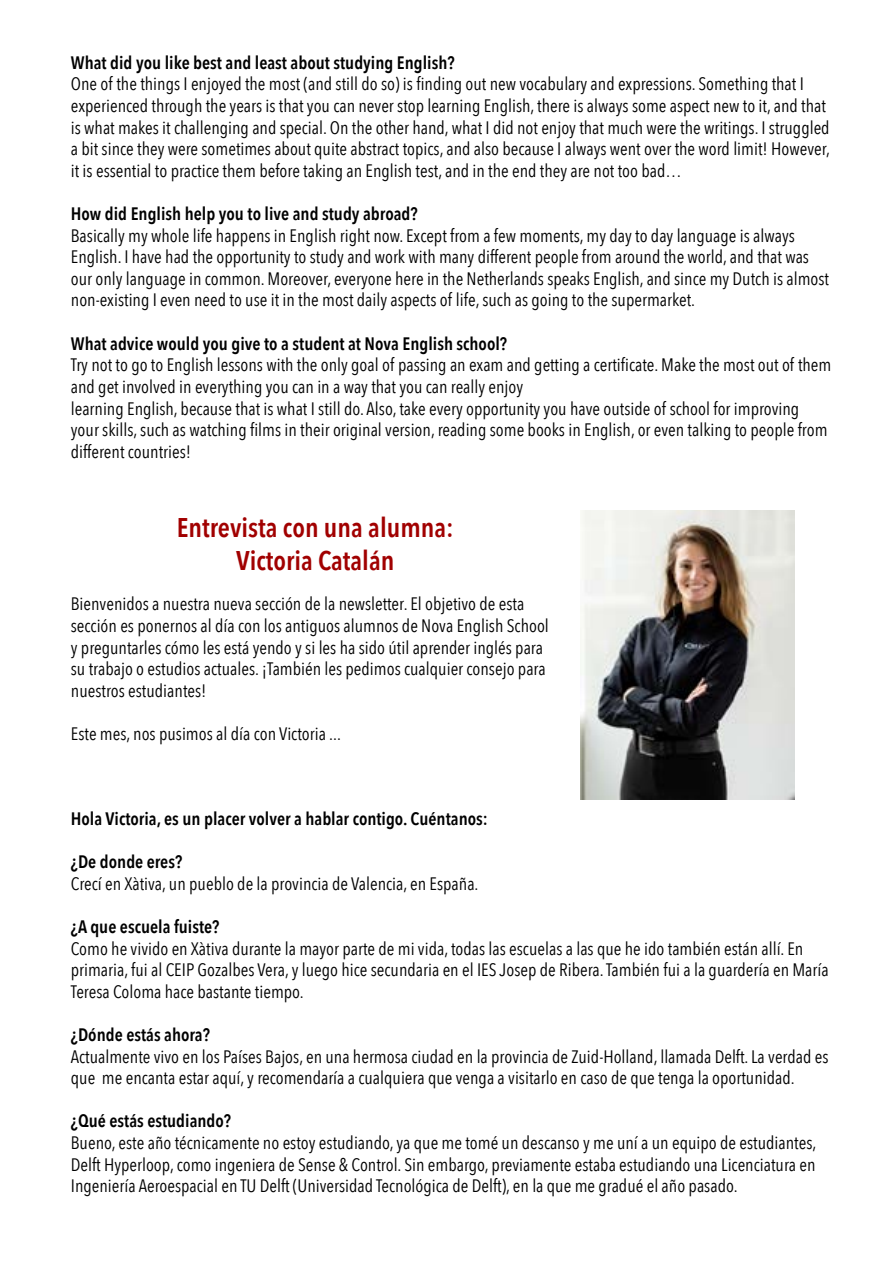
<style>
.page{position:relative;width:893px;height:1263px;background:#fff}
.page>*{position:absolute;margin:0;border:0;box-sizing:border-box;transform-origin:0 0}
.t1{font:600 27px/32.4px "Avenir Next Condensed";color:#a10000;text-align:center}
.t2{font:18px/21.6px "Avenir Next Condensed";color:#000}
.t3{font:600 18px "Avenir Next Condensed";color:#000}
</style>
<div class="page">
<img style="left:581px;top:510px;width:214px;height:290px">
<p class="t3" style="left:71px;top:47px;width:385px">What did you like best and least about studying English?</p>
<p class="t2" style="left:71px;top:73px;width:761px">One of the things I enjoyed the most (and still do so) is finding out new vocabulary and expressions. Something that I experienced through the years is that you can never stop learning English, there is always some aspect new to it, and that is what makes it challenging and special. On the other hand, what I did not enjoy that much were the writings. I struggled a bit since they were sometimes about quite abstract topics, and also because I always went over the word limit! However, it is essential to practice them before taking an English test, and in the end they are not too bad…</p>
<p class="t3" style="left:71px;top:198px;width:348px">How did English help you to live and study abroad?</p>
<p class="t2" style="left:71px;top:224px;width:760px">Basically my whole life happens in English right now. Except from a few moments, my day to day language is always English. I have had the opportunity to study and work with many different people from around the world, and that was our only language in common. Moreover, everyone here in the Netherlands speaks English, and since my Dutch is almost non-existing I even need to use it in the most daily aspects of life, such as going to the supermarket.</p>
<p class="t3" style="left:71px;top:328px;width:438px">What advice would you give to a student at Nova English school?</p>
<p class="t2" style="left:71px;top:353px;width:762px">Try not to go to English lessons with the only goal of passing an exam and getting a certificate. Make the most out of them and get involved in everything you can in a way that you can really enjoy<br>learning English, because that is what I still do. Also, take every opportunity you have outside of school for improving your skills, such as watching films in their original version, reading some books in English, or even talking to people from different countries!</p>
<h1 class="t1" style="left:177px;top:511px;width:278px">Entrevista con una alumna:<br>Victoria Catalán</h1>
<p class="t2" style="left:71px;top:592px;width:479px">Bienvenidos a nuestra nueva sección de la newsletter. El objetivo de esta sección es ponernos al día con los antiguos alumnos de Nova English School y preguntarles cómo les está yendo y si les ha sido útil aprender inglés para su trabajo o estudios actuales. ¡También les pedimos cualquier consejo para nuestros estudiantes!</p>
<p class="t2" style="left:71px;top:722px;width:272px">Este mes, nos pusimos al día con Victoria ...</p>
<p class="t3" style="left:71px;top:803px;width:419px">Hola Victoria, es un placer volver a hablar contigo. Cuéntanos:</p>
<p class="t3" style="left:71px;top:846px;width:113px">¿De donde eres?</p>
<p class="t2" style="left:71px;top:872px;width:409px">Crecí en Xàtiva, un pueblo de la provincia de Valencia, en España.</p>
<p class="t3" style="left:71px;top:911px;width:150px">¿A que escuela fuiste?</p>
<p class="t2" style="left:71px;top:937px;width:759px">Como he vivido en Xàtiva durante la mayor parte de mi vida, todas las escuelas a las que he ido también están allí. En primaria, fui al CEIP Gozalbes Vera, y luego hice secundaria en el IES Josep de Ribera. También fui a la guardería en María<br>Teresa Coloma hace bastante tiempo.</p>
<p class="t3" style="left:71px;top:1019px;width:141px">¿Dónde estás ahora?</p>
<p class="t2" style="left:71px;top:1045px;width:759px">Actualmente vivo en los Países Bajos, en una hermosa ciudad en la provincia de Zuid-Holland, llamada Delft. La verdad es que me encanta estar aquí, y recomendaría a cualquiera que venga a visitarlo en caso de que tenga la oportunidad.</p>
<p class="t3" style="left:71px;top:1105px;width:162px">¿Qué estás estudiando?</p>
<p class="t2" style="left:71px;top:1131px;width:747px;text-align:justify">Bueno, este año técnicamente no estoy estudiando, ya que me tomé un descanso y me uní a un equipo de estudiantes, Delft Hyperloop, como ingeniera de Sense &amp; Control. Sin embargo, previamente estaba estudiando una Licenciatura en Ingeniería Aeroespacial en TU Delft (Universidad Tecnológica de Delft), en la que me gradué el año pasado.</p>
</div>
